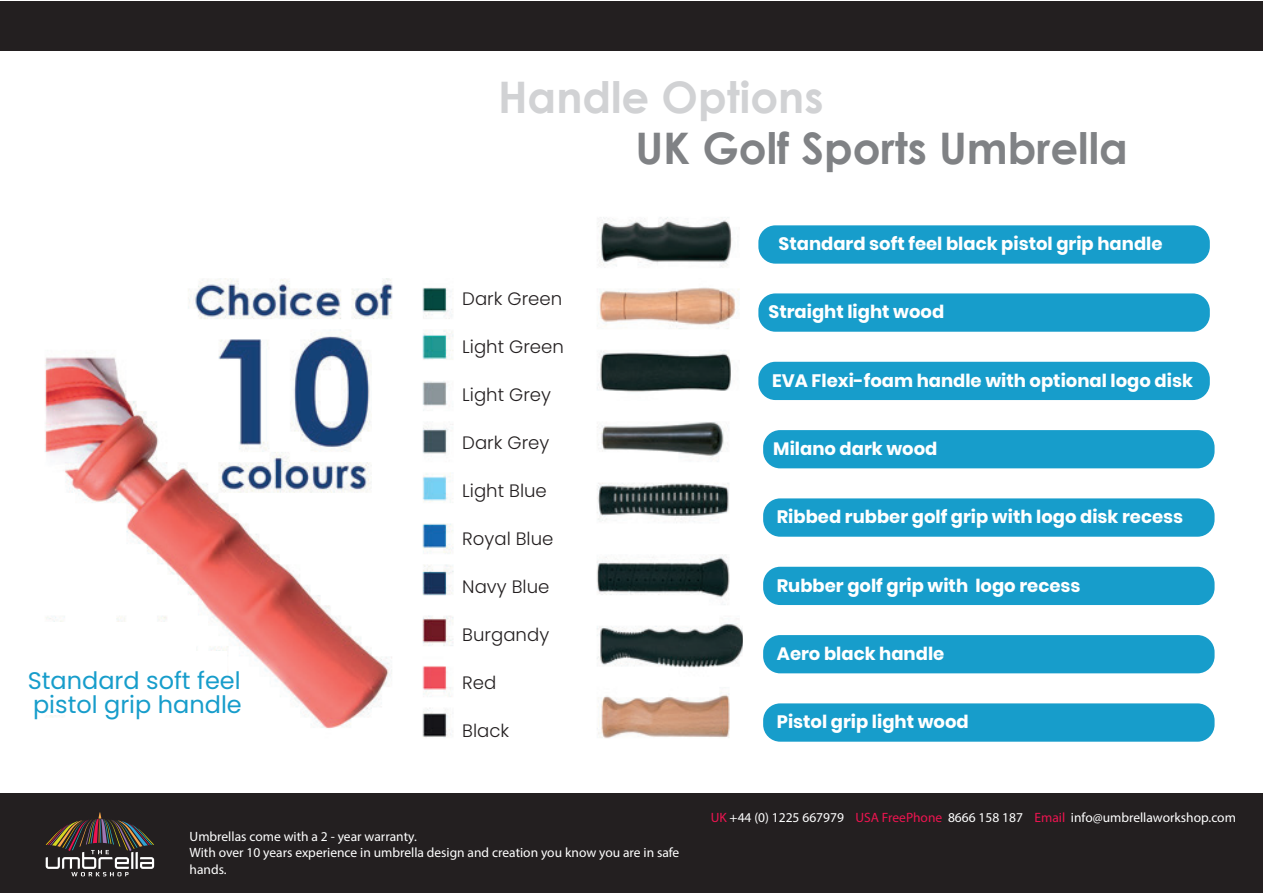
<style>
.page{position:relative;width:1263px;height:893px;background:#fff}
.page>*{position:absolute;margin:0;border:0;box-sizing:border-box;transform-origin:0 0}
.t1{font:700 43.5px "Century Gothic";color:#808285}
.t2{font:700 43.5px "Century Gothic";color:#d1d2d4}
.t3{font:24px/24px "Poppins";color:#179dcb}
.t4{font:700 18px "Poppins";color:#fff}
.t5{font:300 18px "Poppins";color:#231f20}
.t6{font:13.5px/16.2px "Myriad Pro";color:#fff}
.s1{color:#ed1450}
</style>
<div class="page">
<img style="left:44px;top:217px;width:1119px;height:522px">
<div style="left:742px;top:191px;width:406px;height:563px;background:#fff"></div>
<div style="left:758px;top:362px;width:452px;height:38px;background:#179dcb;border-radius:17px"></div>
<div style="left:763px;top:498px;width:451px;height:39px;background:#179dcb;border-radius:17px"></div>
<div style="left:763px;top:567px;width:451px;height:38px;background:#179dcb;border-radius:17px"></div>
<div style="left:763px;top:635px;width:451px;height:38px;background:#179dcb;border-radius:17px"></div>
<div style="left:763px;top:703px;width:451px;height:39px;background:#179dcb;border-radius:17px"></div>
<div style="left:763px;top:430px;width:451px;height:38px;background:#179dcb;border-radius:17px"></div>
<div style="left:758px;top:293px;width:452px;height:39px;background:#179dcb;border-radius:17px"></div>
<div style="left:758px;top:225px;width:452px;height:39px;background:#179dcb;border-radius:17px"></div>
<div style="left:454px;top:264px;width:126px;height:504px;background:#fff"></div>
<div style="left:39px;top:622px;width:156px;height:93px;background:#fff"></div>
<div style="left:70px;top:651px;width:157px;height:92px;background:#fff"></div>
<div style="left:0;top:1px;width:1263px;height:49px;background:#231f20"></div>
<div style="left:0;top:793px;width:1263px;height:100px;background:#231f20"></div>
<svg style="left:46px;top:812px;width:108px;height:64px"></svg>
<h1 class="t2" style="left:498px;top:64px;width:327px">Handle Options</h1>
<h1 class="t1" style="left:635px;top:115px;width:494px">UK Golf Sports Umbrella</h1>
<h2 class="t3" style="left:28px;top:668px;width:216px">Standard soft feel pistol grip handle</h2>
<p class="t5" style="left:462px;top:288px;width:102px">Dark Green</p>
<p class="t5" style="left:462px;top:337px;width:103px">Light Green</p>
<p class="t5" style="left:462px;top:385px;width:90px">Light Grey</p>
<p class="t5" style="left:462px;top:433px;width:89px">Dark Grey</p>
<p class="t5" style="left:462px;top:481px;width:86px">Light Blue</p>
<p class="t5" style="left:462px;top:529px;width:93px">Royal Blue</p>
<p class="t5" style="left:462px;top:577px;width:89px">Navy Blue</p>
<p class="t5" style="left:462px;top:625px;width:88px">Burgandy</p>
<p class="t5" style="left:462px;top:673px;width:36px">Red</p>
<p class="t5" style="left:462px;top:721px;width:49px">Black</p>
<p class="t6" style="left:190px;top:828px;width:491px">Umbrellas come with a 2 - year warranty.<br>With over 10 years experience in umbrella design and creation you know you are in safe hands.</p>
<p class="t4" style="left:778px;top:233px;width:385px">Standard soft feel black pistol grip handle</p>
<p class="t4" style="left:768px;top:301px;width:177px">Straight light wood</p>
<p class="t4" style="left:772px;top:370px;width:422px">EVA Flexi-foam handle with optional logo disk</p>
<p class="t4" style="left:773px;top:438px;width:166px">Milano dark wood</p>
<p class="t4" style="left:777px;top:506px;width:408px">Ribbed rubber golf grip with logo disk recess</p>
<p class="t4" style="left:777px;top:575px;width:305px">Rubber golf grip with logo recess</p>
<p class="t4" style="left:777px;top:643px;width:169px">Aero black handle</p>
<p class="t4" style="left:777px;top:711px;width:193px">Pistol grip light wood</p>
<p class="t6" style="left:711px;top:809px;width:527px"><span class="s1">UK</span> +44 (0) 1225 667979 <span class="s1">USA FreePhone</span> 8666 158 187 <span class="s1">Email</span> info@umbrellaworkshop.com</p>
</div>
